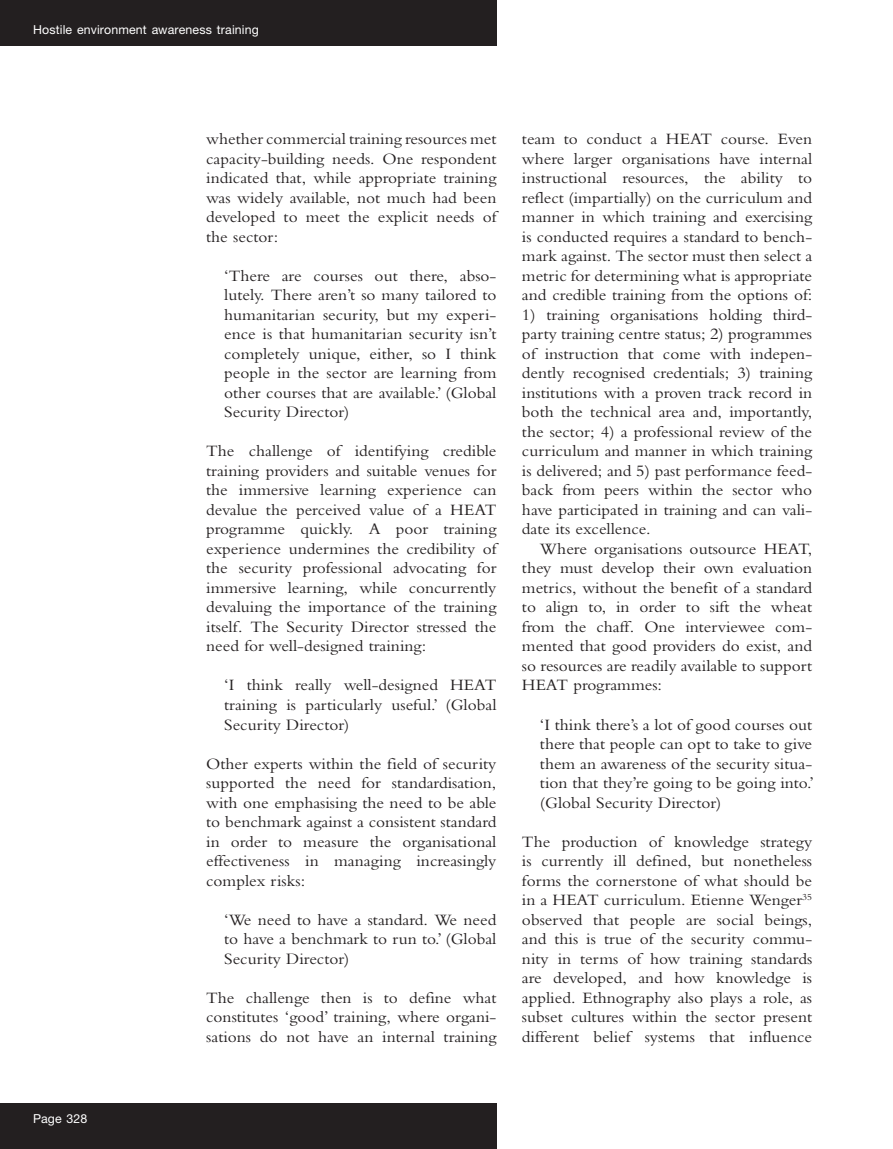
<style>
.page{position:relative;width:893px;height:1149px;background:#fff}
.page>*{position:absolute;margin:0;border:0;box-sizing:border-box;transform-origin:0 0}
.text_sp_ab{font:16.5px/19.5px "Bembo MT Pro";color:#231f20;text-align:justify;scale:1.05 1}
.extract{font:16.5px/19.5px "Bembo MT Pro";color:#231f20;text-align:justify;scale:1.05 1}
.text_indent{font:16.5px/19.5px "Bembo MT Pro";color:#231f20;text-align:justify;scale:1.05 1}
.t1{font:12.3px "Helvetica Neue LT Pro";letter-spacing:.01em;color:#fff}
</style>
<div class="page">
<div style="left:0;top:0;width:496px;height:46px;background:#231f20"></div>
<div style="left:0;top:1103px;width:496px;height:45px;background:#231f20"></div>
<p class="t1" style="left:33px;top:22px;width:227px">Hostile environment awareness training</p>
<p class="t1" style="left:33px;top:1110px;width:56px">Page 328</p>
<p class="text_indent" style="left:206px;top:129px;width:278px">whether commercial training resources met capacity-building needs. One respondent indicated that, while appropriate training was widely available, not much had been developed to meet the explicit needs of the sector:</p>
<p class="extract" style="left:224px;top:265px;width:261px">‘There are courses out there, abso&shy;lutely. There aren’t so many tailored to humanitarian security, but my experi&shy;ence is that humanitarian security isn’t completely unique, either, so I think people in the sector are learning from other courses that are available.’ (Global Security Director)</p>
<p class="text_sp_ab" style="left:206px;top:441px;width:278px">The challenge of identifying credible training providers and suitable venues for the immersive learning experience can devalue the perceived value of a HEAT programme quickly. A poor training experience undermines the credibility of the security professional advocating for immersive learning, while concurrently devaluing the importance of the training itself. The Security Director stressed the need for well-designed training:</p>
<p class="extract" style="left:224px;top:675px;width:261px">‘I think really well-designed HEAT training is particularly useful.’ (Global Security Director)</p>
<p class="text_sp_ab" style="left:206px;top:753px;width:278px">Other experts within the field of security supported the need for standardisation, with one emphasising the need to be able to benchmark against a consistent standard in order to measure the organisational effectiveness in managing increasingly complex risks:</p>
<p class="extract" style="left:224px;top:909px;width:261px">‘We need to have a standard. We need to have a benchmark to run to.’ (Global Security Director)</p>
<p class="text_sp_ab" style="left:206px;top:987px;width:278px">The challenge then is to define what constitutes ‘good’ training, where organi&shy;sations do not have an internal training</p>
<p class="text_sp_ab" style="left:522px;top:129px;width:278px">team to conduct a HEAT course. Even where larger organisations have internal instructional resources, the ability to reflect (impartially) on the curriculum and manner in which training and exercising is conducted requires a standard to bench&shy;mark against. The sector must then select a metric for determining what is appropriate and credible training from the options of:</p>
<p class="text_sp_ab" style="left:522px;top:304px;width:278px">1) training organisations holding third&shy;party training centre status; 2) programmes of instruction that come with indepen&shy;dently recognised credentials; 3) training institutions with a proven track record in both the technical area and, importantly, the sector; 4) a professional review of the curriculum and manner in which training is delivered; and 5) past performance feed&shy;back from peers within the sector who have participated in training and can vali&shy;date its excellence.</p>
<p class="text_indent" style="left:522px;top:538px;width:278px;text-indent:18px">Where organisations outsource HEAT, they must develop their own evaluation metrics, without the benefit of a standard to align to, in order to sift the wheat from the chaff. One interviewee com&shy;mented that good providers do exist, and so resources are readily available to support HEAT programmes:</p>
<p class="extract" style="left:540px;top:714px;width:262px">‘I think there’s a lot of good courses out there that people can opt to take to give them an awareness of the security situa&shy;tion that they’re going to be going into.’ (Global Security Director)</p>
<p class="text_sp_ab" style="left:522px;top:831px;width:278px">The production of knowledge strategy is currently ill defined, but nonetheless forms the cornerstone of what should be in a HEAT curriculum. Etienne Wenger<sup>35 </sup>observed that people are social beings, and this is true of the security commu&shy;nity in terms of how training standards are developed, and how knowledge is applied. Ethnography also plays a role, as subset cultures within the sector present different belief systems that influence</p>
</div>
